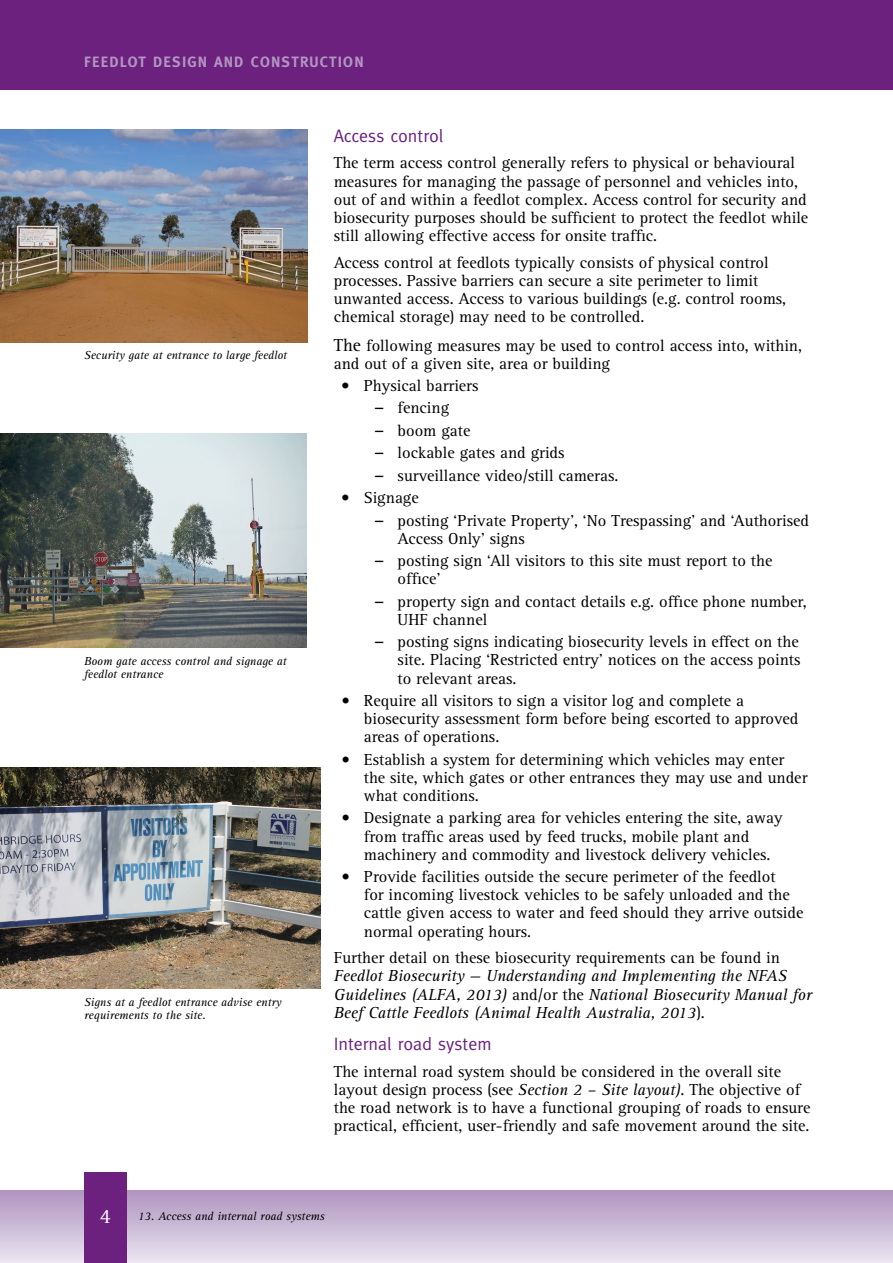
<style>
.page{position:relative;width:893px;height:1263px;background:#fff}
.page>*{position:absolute;margin:0;border:0;box-sizing:border-box;transform-origin:0 0}
.t1{font:21px "Rotis Serif";color:#fff}
.t2{font:18px "Meta";color:#6c217f}
.t3{font:16.5px/18.1px "Rotis Serif";color:#000}
.t4{font:italic 16.5px/18.1px "Rotis Serif";color:#000}
.t5{font:700 15px "Meta";letter-spacing:.08em;color:#b195c0}
.t6{font:italic 12px/13.2px "Rotis Serif";color:#000}
.s1{font-size:18px}
.s2{font-family:"Helvetica Neue"}
.s3{font-style:normal}
.s4{font-style:italic}
</style>
<div class="page">
<div style="left:0;top:0;width:893px;height:89px;background:#6c217f"></div>
<div style="left:0;top:1191px;width:893px;height:72px;background:linear-gradient(to bottom,#af94bf,#eae4f0)"></div>
<svg style="left:892px;top:1191px;width:1px;height:72px"></svg>
<div style="left:84px;top:1172px;width:43px;height:91px;background:#6c217f"></div>
<img style="left:0;top:130px;width:307px;height:212px">
<img style="left:0;top:434px;width:307px;height:214px">
<img style="left:0;top:767px;width:320px;height:222px">
<p class="t5" style="left:84px;top:53px;width:281px">FEEDLOT DESIGN AND CONSTRUCTION</p>
<p class="t6" style="left:84px;top:349px;width:204px">Security gate at entrance to large feedlot</p>
<p class="t6" style="left:84px;top:655px;width:204px">Boom gate access control and signage at feedlot entrance</p>
<p class="t6" style="left:84px;top:996px;width:199px">Signs at a feedlot entrance advise entry requirements to the site.</p>
<p class="t2" style="left:334px;top:125px;width:111px">Access control</p>
<p class="t3" style="left:334px;top:154px;width:476px">The term access control generally refers to physical or behavioural measures for managing the passage of personnel and vehicles into, out of and within a feedlot complex. Access control for security and biosecurity purposes should be sufficient to protect the feedlot while still allowing effective access for onsite traffic.</p>
<p class="t3" style="left:334px;top:254px;width:454px">Access control at feedlots typically consists of physical control processes. Passive barriers can secure a site perimeter to limit unwanted access. Access to various buildings (e.g. control rooms, chemical storage) may need to be controlled.</p>
<p class="t3" style="left:334px;top:336px;width:470px"><span class="s1">The</span> following measures may be used to control access into, within, and out of a given site, area or building</p>
<p class="t3" style="left:341px;top:377px;width:139px">• Physical barriers</p>
<p class="t3" style="left:375px;top:399px;width:76px"><span class="s2">–</span> fencing</p>
<p class="t3" style="left:375px;top:422px;width:97px"><span class="s2">–</span> boom gate</p>
<p class="t3" style="left:375px;top:444px;width:191px"><span class="s2">–</span> lockable gates and grids</p>
<p class="t3" style="left:375px;top:467px;width:245px"><span class="s2">–</span> surveillance video/still cameras.</p>
<p class="t3" style="left:341px;top:489px;width:79px">• Signage</p>
<p class="t3" style="left:398px;top:511px;width:413px;text-indent:-23px"><span class="s2">–</span> posting ‘Private Property’, ‘No Trespassing’ and ‘Authorised<br>Access Only’ signs</p>
<p class="t3" style="left:398px;top:552px;width:376px;text-indent:-23px"><span class="s2">–</span> posting sign ‘All visitors to this site must report to the office’</p>
<p class="t3" style="left:398px;top:593px;width:410px;text-indent:-23px"><span class="s2">–</span> property sign and contact details e.g. office phone number,<br>UHF channel</p>
<p class="t3" style="left:398px;top:633px;width:404px;text-align:justify;text-indent:-23px"><span class="s2">–</span> posting signs indicating biosecurity levels in effect on the site. Placing ‘Restricted entry’ notices on the access points to relevant areas.</p>
<p class="t3" style="left:364px;top:692px;width:436px;text-indent:-23px">• Require all visitors to sign a visitor log and complete a biosecurity assessment form before being escorted to approved areas of operations.</p>
<p class="t3" style="left:364px;top:751px;width:445px;text-indent:-23px">• Establish a system for determining which vehicles may enter the site, which gates or other entrances they may use and under what conditions.</p>
<p class="t3" style="left:364px;top:809px;width:420px;text-indent:-23px">• Designate a parking area for vehicles entering the site, away from traffic areas used by feed trucks, mobile plant and machinery and commodity and livestock delivery vehicles.</p>
<p class="t3" style="left:364px;top:868px;width:441px;text-indent:-23px">• Provide facilities outside the secure perimeter of the feedlot<br>for incoming livestock vehicles to be safely unloaded and the cattle given access to water and feed should they arrive outside normal operating hours.</p>
<p class="t3" style="left:334px;top:949px;width:448px">Further detail on these biosecurity requirements can be found in</p>
<p class="t4" style="left:334px;top:967px;width:480px">Feedlot Biosecurity — Understanding and Implementing the NFAS<br>Guidelines (ALFA, 2013) <span class="s3">and/or the</span> National Biosecurity Manual for<br>Beef Cattle Feedlots (Animal Health Australia, 2013<span class="s3">).</span></p>
<p class="t2" style="left:334px;top:1033px;width:159px">Internal road system</p>
<p class="t3" style="left:334px;top:1063px;width:478px">The internal road system should be considered in the overall site layout design process (see <span class="s4">Section 2 – Site layout)</span>. The objective of the road network is to have a functional grouping of roads to ensure practical, efficient, user-friendly and safe movement around the site.</p>
<p class="t1" style="left:100px;top:1204px;width:12px">4</p>
<p class="t6" style="left:138px;top:1210px;width:188px">13. Access and internal road systems</p>
</div>
